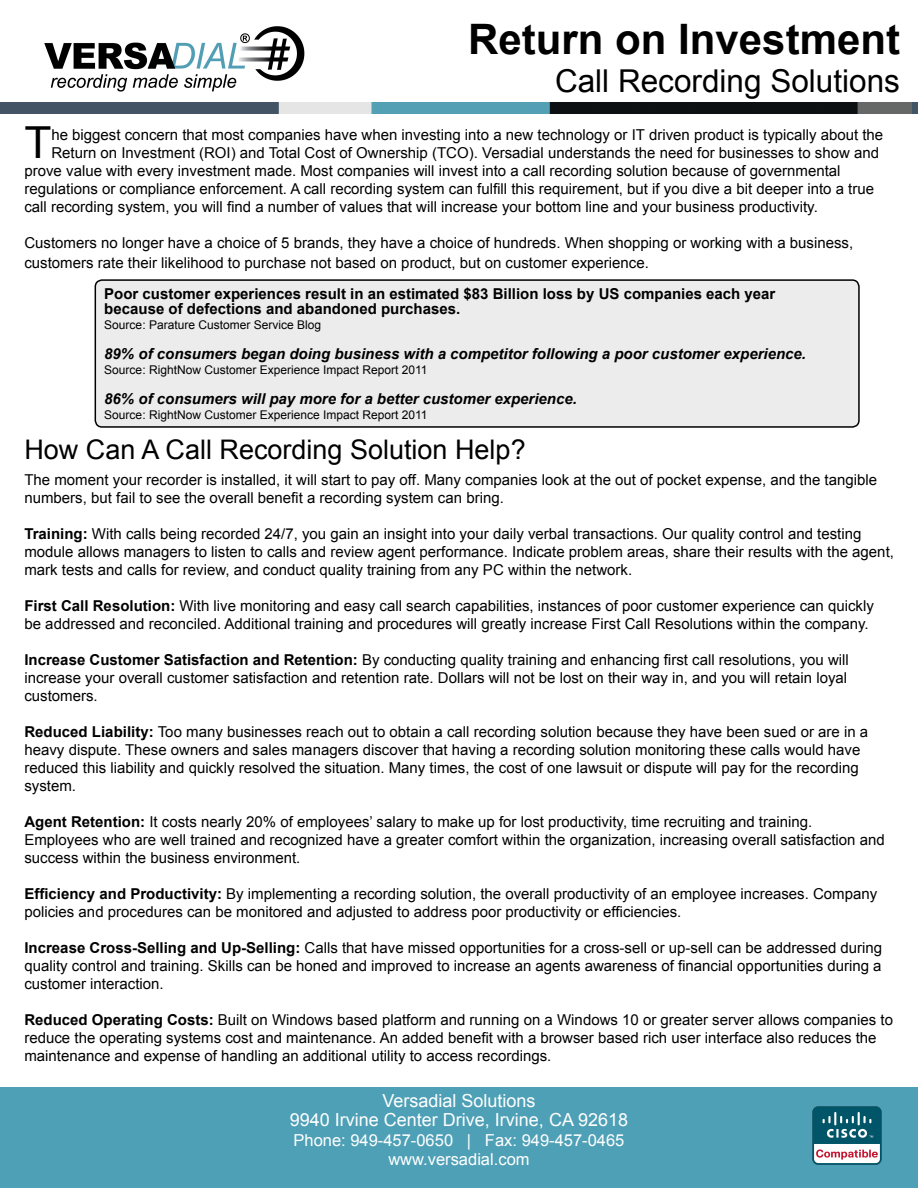
<style>
.page{position:relative;width:918px;height:1188px;background:#fff}
.page>*{position:absolute;margin:0;border:0;box-sizing:border-box;transform-origin:0 0}
.t1{font:44.1px "Arial";color:#000}
.t2{font:700 42px "Arial";color:#000}
.t3{font:31.5px "Arial";color:#000}
.t4{font:27px "Arial";color:#000}
.t5{font:18px/19.5px "Arial";color:#fff;text-align:center}
.t6{font:16.5px/19.5px "Arial";color:#fff;text-align:center}
.t7{font:15px/18px "Arial";color:#000}
.t8{font:italic 700 15px "Arial";color:#000}
.t9{font:700 15px/15px "Arial";color:#000}
.t10{font:12px "Arial";color:#000}
.s1{font-weight:700}
</style>
<div class="page">
<img style="left:0;top:103px;width:912px;height:10px">
<div style="left:0;top:1088px;width:918px;height:100px;background:#4ea0b6"></div>
<img style="left:44px;top:26px;width:261px;height:66px">
<svg style="left:912px;top:103px;width:6px;height:10px"></svg>
<img style="left:812px;top:1106px;width:70px;height:59px">
<div style="left:95px;top:280px;width:764px;height:147px;background:#ececed;border-radius:7px"></div>
<div style="left:95px;top:279px;width:765px;height:149px;border:2px solid #000;border-radius:7px"></div>
<h2 class="t2" style="left:468px;top:12px;width:433px">Return on Investment</h2>
<h3 class="t3" style="left:555px;top:60px;width:346px">Call Recording Solutions</h3>
<h1 class="t1" style="left:24px;top:114px;width:28px">T</h1>
<p class="t7" style="left:51px;top:126px;width:833px">he biggest concern that most companies have when investing into a new technology or IT driven product is typically about the</p>
<p class="t7" style="left:51px;top:144px;width:829px">Return on Investment (ROI) and Total Cost of Ownership (TCO). Versadial understands the need for businesses to show and</p>
<p class="t7" style="left:24px;top:162px;width:818px">prove value with every investment made. Most companies will invest into a call recording solution because of governmental</p>
<p class="t7" style="left:24px;top:180px;width:851px">regulations or compliance enforcement. A call recording system can fulfill this requirement, but if you dive a bit deeper into a true</p>
<p class="t7" style="left:24px;top:198px;width:795px">call recording system, you will find a number of values that will increase your bottom line and your business productivity.</p>
<p class="t7" style="left:24px;top:233px;width:830px;line-height:19.8px">Customers no longer have a choice of 5 brands, they have a choice of hundreds. When shopping or working with a business, customers rate their likelihood to purchase not based on product, but on customer experience.</p>
<p class="t9" style="left:104px;top:286px;width:673px">Poor customer experiences result in an estimated $83 Billion loss by US companies each year because of defections and abandoned purchases.</p>
<p class="t10" style="left:104px;top:316px;width:218px">Source: Parature Customer Service Blog</p>
<p class="t8" style="left:104px;top:343px;width:703px">89% of consumers began doing business with a competitor following a poor customer experience.</p>
<p class="t10" style="left:104px;top:361px;width:325px">Source: RightNow Customer Experience Impact Report 2011</p>
<p class="t8" style="left:104px;top:388px;width:474px">86% of consumers will pay more for a better customer experience.</p>
<p class="t10" style="left:104px;top:406px;width:325px">Source: RightNow Customer Experience Impact Report 2011</p>
<h3 class="t4" style="left:24px;top:432px;width:503px">How Can A Call Recording Solution Help?</h3>
<p class="t7" style="left:24px;top:471px;width:854px">The moment your recorder is installed, it will start to pay off. Many companies look at the out of pocket expense, and the tangible numbers, but fail to see the overall benefit a recording system can bring.</p>
<p class="t7" style="left:24px;top:525px;width:871px"><span class="s1">Training:</span> With calls being recorded 24/7, you gain an insight into your daily verbal transactions. Our quality control and testing module allows managers to listen to calls and review agent performance. Indicate problem areas, share their results with the agent, mark tests and calls for review, and conduct quality training from any PC within the network.</p>
<p class="t7" style="left:24px;top:597px;width:851px"><span class="s1">First Call Resolution:</span> With live monitoring and easy call search capabilities, instances of poor customer experience can quickly be addressed and reconciled. Additional training and procedures will greatly increase First Call Resolutions within the company.</p>
<p class="t7" style="left:24px;top:651px;width:826px;text-align:justify"><span class="s1">Increase Customer Satisfaction and Retention:</span> By conducting quality training and enhancing first call resolutions, you will increase your overall customer satisfaction and retention rate. Dollars will not be lost on their way in, and you will retain loyal customers.</p>
<p class="t7" style="left:24px;top:723px;width:845px"><span class="s1">Reduced Liability:</span> Too many businesses reach out to obtain a call recording solution because they have been sued or are in a heavy dispute. These owners and sales managers discover that having a recording solution monitoring these calls would have reduced this liability and quickly resolved the situation. Many times, the cost of one lawsuit or dispute will pay for the recording system.</p>
<p class="t7" style="left:24px;top:813px;width:862px"><span class="s1">Agent Retention:</span> It costs nearly 20% of employees’ salary to make up for lost productivity, time recruiting and training.<br>Employees who are well trained and recognized have a greater comfort within the organization, increasing overall satisfaction and success within the business environment.</p>
<p class="t7" style="left:24px;top:885px;width:854px"><span class="s1">Efficiency and Productivity:</span> By implementing a recording solution, the overall productivity of an employee increases. Company policies and procedures can be monitored and adjusted to address poor productivity or efficiencies.</p>
<p class="t7" style="left:24px;top:939px;width:859px;text-align:justify"><span class="s1">Increase Cross-Selling and Up-Selling:</span> Calls that have missed opportunities for a cross-sell or up-sell can be addressed during quality control and training. Skills can be honed and improved to increase an agents awareness of financial opportunities during a customer interaction.</p>
<p class="t7" style="left:24px;top:1011px;width:870px"><span class="s1">Reduced Operating Costs:</span> Built on Windows based platform and running on a Windows 10 or greater server allows companies to reduce the operating systems cost and maintenance. An added benefit with a browser based rich user interface also reduces the maintenance and expense of handling an additional utility to access recordings.</p>
<p class="t5" style="left:290px;top:1091px;width:340px">Versadial Solutions<br>9940 Irvine Center Drive, Irvine, CA 92618</p>
<p class="t6" style="left:294px;top:1130px;width:332px">Phone: 949-457-0650 | Fax: 949-457-0465 www.versadial.com</p>
</div>
